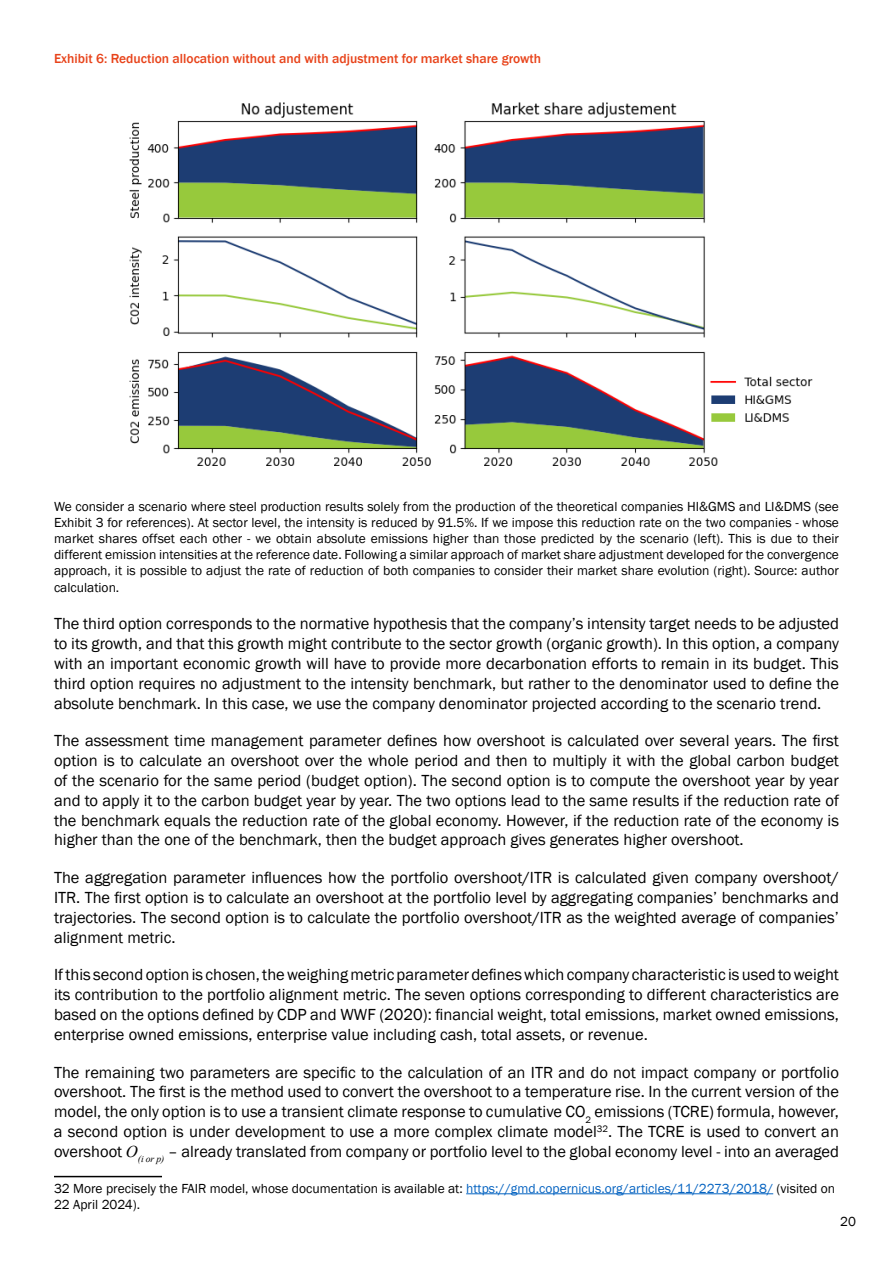
<style>
.page{position:relative;width:893px;height:1263px;background:#fff}
.page>*{position:absolute;margin:0;border:0;box-sizing:border-box;transform-origin:0 0}
.t1{font:16.5px/19.8px "Franklin Gothic";color:#000;text-align:justify}
.t2{font:13.5px/16.2px "Franklin Gothic";color:#000;text-align:justify}
.t3{font:500 13.5px "Franklin Gothic";color:#e8431a}
.s1{font-family:"Times New Roman";font-style:italic}
.s2{color:#0563c1}
</style>
<div class="page">
<img style="left:129px;top:102px;width:684px;height:364px">
<hr style="left:54px;top:1176px;width:108px;height:1px;background:#000">
<hr style="left:466px;top:1193px;width:307px;height:1px;background:#0563c1">
<p class="t3" style="left:54px;top:51px;width:489px">Exhibit 6: Reduction allocation without and with adjustment for market share growth</p>
<p class="t2" style="left:54px;top:498px;width:786px">We consider a scenario where steel production results solely from the production of the theoretical companies HI&amp;GMS and LI&amp;DMS (see Exhibit 3 for references). At sector level, the intensity is reduced by 91.5%. If we impose this reduction rate on the two companies - whose market shares offset each other - we obtain absolute emissions higher than those predicted by the scenario (left). This is due to their different emission intensities at the reference date. Following a similar approach of market share adjustment developed for the convergence approach, it is possible to adjust the rate of reduction of both companies to consider their market share evolution (right). Source: author calculation.</p>
<p class="t1" style="left:54px;top:614px;width:786px">The third option corresponds to the normative hypothesis that the company’s intensity target needs to be adjusted to its growth, and that this growth might contribute to the sector growth (organic growth). In this option, a company with an important economic growth will have to provide more decarbonation efforts to remain in its budget. This third option requires no adjustment to the intensity benchmark, but rather to the denominator used to define the absolute benchmark. In this case, we use the company denominator projected according to the scenario trend.</p>
<p class="t1" style="left:54px;top:731px;width:786px">The assessment time management parameter defines how overshoot is calculated over several years. The first option is to calculate an overshoot over the whole period and then to multiply it with the global carbon budget of the scenario for the same period (budget option). The second option is to compute the overshoot year by year and to apply it to the carbon budget year by year. The two options lead to the same results if the reduction rate of the benchmark equals the reduction rate of the global economy. However, if the reduction rate of the economy is higher than the one of the benchmark, then the budget approach gives generates higher overshoot.</p>
<p class="t1" style="left:54px;top:868px;width:786px">The aggregation parameter influences how the portfolio overshoot/ITR is calculated given company overshoot/ ITR. The first option is to calculate an overshoot at the portfolio level by aggregating companies’ benchmarks and trajectories. The second option is to calculate the portfolio overshoot/ITR as the weighted average of companies’ alignment metric.</p>
<p class="t1" style="left:54px;top:965px;width:786px">If this second option is chosen, the weighing metric parameter defines which company characteristic is used to weight its contribution to the portfolio alignment metric. The seven options corresponding to different characteristics are based on the options defined by CDP and WWF (2020): financial weight, total emissions, market owned emissions, enterprise owned emissions, enterprise value including cash, total assets, or revenue.</p>
<p class="t1" style="left:54px;top:1062px;width:786px">The remaining two parameters are specific to the calculation of an ITR and do not impact company or portfolio overshoot. The first is the method used to convert the overshoot to a temperature rise. In the current version of the model, the only option is to use a transient climate response to cumulative CO<sub>2</sub> emissions (TCRE) formula, however, a second option is under development to use a more complex climate model<sup>32</sup>. The TCRE is used to convert an overshoot <span class="s1">O</span><sub>(i</sub> <sub>or</sub> <sub>p)</sub> – already translated from company or portfolio level to the global economy level - into an averaged</p>
<p class="t2" style="left:54px;top:1180px;width:782px">32 More precisely the FAIR model, whose documentation is available at: <span class="s2">https://gmd.copernicus.org/articles/11/2273/2018/</span> (visited on<br>22 April 2024).</p>
<p class="t2" style="left:840px;top:1213px;width:17px">20</p>
</div>
